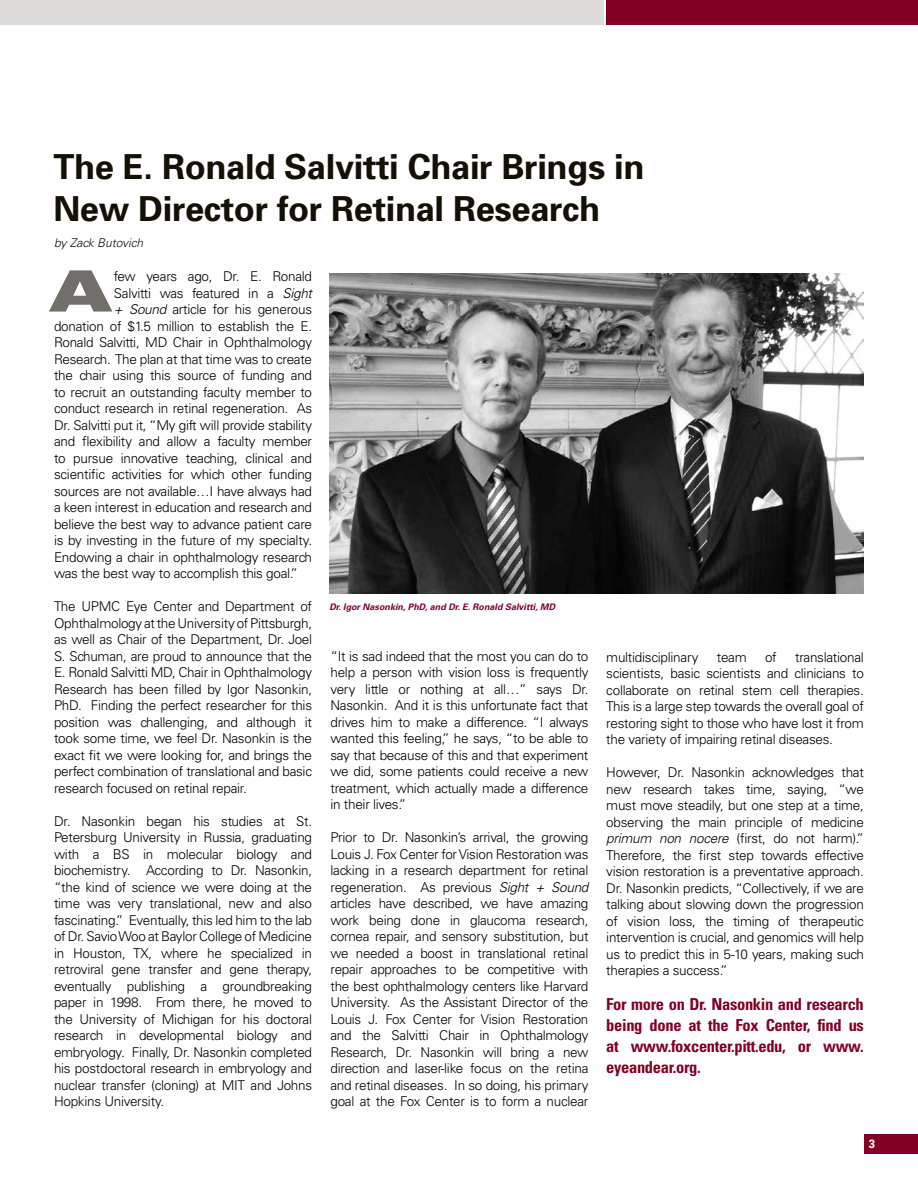
<style>
.page{position:relative;width:918px;height:1188px;background:#fff}
.page>*{position:absolute;margin:0;border:0;box-sizing:border-box;transform-origin:0 0}
.t1{font:900 expanded 57px "Univers";color:#726f6a}
.t2{font:700 34.5px/42px "Univers";letter-spacing:-.01em;color:#141006}
.t3{font:700 condensed 16.5px/21px "Univers";letter-spacing:-.02em;color:#820024;text-align:justify}
.t4{font:300 13.5px/16.5px "Univers";letter-spacing:-.02em;color:#000;text-align:justify}
.t5{font:italic 300 12px "Univers LT Std";color:#141006}
.t6{font:700 condensed 12px "Univers LT Std";color:#fff}
.t7{font:italic 700 9px "Univers LT Std";color:#820024}
.s1{font-style:italic}
</style>
<div class="page">
<div style="left:0;top:0;width:604px;height:24px;background:#dcdbda"></div>
<div style="left:607px;top:0;width:311px;height:24px;background:#820024"></div>
<div style="left:864px;top:1134px;width:54px;height:20px;background:#820024"></div>
<img style="left:330px;top:273px;width:533px;height:321px">
<h2 class="t2" style="left:53px;top:145px;width:593px">The E. Ronald Salvitti Chair Brings in<br>New Director for Retinal Research</h2>
<p class="t5" style="left:54px;top:236px;width:91px">by Zack Butovich</p>
<h1 class="t1" style="left:50px;top:257px;width:63px">A</h1>
<p class="t4" style="left:114px;top:268px;width:200px">few years ago, Dr. E. Ronald</p>
<p class="t4" style="left:114px;top:285px;width:200px">Salvitti was featured in a <span class="s1">Sight</span></p>
<p class="t4" style="left:114px;top:301px;width:200px"><span class="s1">+ Sound</span> article for his generous</p>
<p class="t4" style="left:54px;top:318px;width:260px">donation of $1.5 million to establish the E.</p>
<p class="t4" style="left:54px;top:334px;width:260px">Ronald Salvitti, MD Chair in Ophthalmology</p>
<p class="t4" style="left:54px;top:351px;width:260px">Research. The plan at that time was to create</p>
<p class="t4" style="left:54px;top:367px;width:260px">the chair using this source of funding and</p>
<p class="t4" style="left:54px;top:384px;width:260px">to recruit an outstanding faculty member to</p>
<p class="t4" style="left:54px;top:400px;width:260px">conduct research in retinal regeneration. As</p>
<p class="t4" style="left:54px;top:417px;width:260px">Dr. Salvitti put it, “My gift will provide stability</p>
<p class="t4" style="left:54px;top:433px;width:260px">and flexibility and allow a faculty member</p>
<p class="t4" style="left:54px;top:450px;width:260px">to pursue innovative teaching, clinical and</p>
<p class="t4" style="left:54px;top:466px;width:260px">scientific activities for which other funding</p>
<p class="t4" style="left:54px;top:483px;width:260px">sources are not available…I have always had</p>
<p class="t4" style="left:54px;top:499px;width:260px">a keen interest in education and research and</p>
<p class="t4" style="left:54px;top:516px;width:260px">believe the best way to advance patient care</p>
<p class="t4" style="left:54px;top:532px;width:260px">is by investing in the future of my specialty.</p>
<p class="t4" style="left:54px;top:549px;width:260px">Endowing a chair in ophthalmology research</p>
<p class="t4" style="left:54px;top:565px;width:245px">was the best way to accomplish this goal.”</p>
<p class="t4" style="left:54px;top:598px;width:260px">The UPMC Eye Center and Department of Ophthalmology at the University of Pittsburgh, as well as Chair of the Department, Dr. Joel S. Schuman, are proud to announce that the E. Ronald Salvitti MD, Chair in Ophthalmology Research has been filled by Igor Nasonkin, PhD. Finding the perfect researcher for this position was challenging, and although it took some time, we feel Dr. Nasonkin is the exact fit we were looking for, and brings the perfect combination of translational and basic research focused on retinal repair.</p>
<p class="t4" style="left:54px;top:813px;width:260px">Dr. Nasonkin began his studies at St.<br>Petersburg University in Russia, graduating with a BS in molecular biology and biochemistry. According to Dr. Nasonkin, “the kind of science we were doing at the time was very translational, new and also fascinating.” Eventually, this led him to the lab of Dr. Savio Woo at Baylor College of Medicine in Houston, TX, where he specialized in retroviral gene transfer and gene therapy, eventually publishing a groundbreaking paper in 1998. From there, he moved to the University of Michigan for his doctoral research in developmental biology and embryology. Finally, Dr. Nasonkin completed his postdoctoral research in embryology and nuclear transfer (cloning) at MIT and Johns Hopkins University.</p>
<p class="t7" style="left:329px;top:602px;width:227px">Dr. Igor Nasonkin, PhD, and Dr. E. Ronald Salvitti, MD</p>
<p class="t4" style="left:330px;top:648px;width:260px">“It is sad indeed that the most you can do to help a person with vision loss is frequently very little or nothing at all…” says Dr.<br>Nasonkin. And it is this unfortunate fact that drives him to make a difference. “I always wanted this feeling,” he says, “to be able to say that because of this and that experiment we did, some patients could receive a new treatment, which actually made a difference in their lives.”</p>
<p class="t4" style="left:330px;top:829px;width:260px">Prior to Dr. Nasonkin’s arrival, the growing Louis J. Fox Center for Vision Restoration was lacking in a research department for retinal regeneration. As previous <span class="s1">Sight + Sound </span>articles have described, we have amazing work being done in glaucoma research, cornea repair, and sensory substitution, but we needed a boost in translational retinal repair approaches to be competitive with the best ophthalmology centers like Harvard University. As the Assistant Director of the Louis J. Fox Center for Vision Restoration and the Salvitti Chair in Ophthalmology Research, Dr. Nasonkin will bring a new direction and laser-like focus on the retina and retinal diseases. In so doing, his primary goal at the Fox Center is to form a nuclear</p>
<p class="t4" style="left:606px;top:649px;width:94px">multidisciplinary</p>
<p class="t4" style="left:717px;top:649px;width:31px">team</p>
<p class="t4" style="left:765px;top:649px;width:13px">of</p>
<p class="t4" style="left:606px;top:649px;width:259px;text-indent:189px">translational scientists, basic scientists and clinicians to collaborate on retinal stem cell therapies.<br>This is a large step towards the overall goal of restoring sight to those who have lost it from the variety of impairing retinal diseases.</p>
<p class="t4" style="left:606px;top:764px;width:259px">However, Dr. Nasonkin acknowledges that new research takes time, saying, “we must move steadily, but one step at a time, observing the main principle of medicine <span class="s1">primum non nocere</span> (first, do not harm).” Therefore, the first step towards effective vision restoration is a preventative approach.<br>Dr. Nasonkin predicts, “Collectively, if we are talking about slowing down the progression of vision loss, the timing of therapeutic intervention is crucial, and genomics will help us to predict this in 5-10 years, making such therapies a success.”</p>
<p class="t3" style="left:606px;top:993px;width:259px">For more on Dr. Nasonkin and research being done at the Fox Center, find us at www.foxcenter.pitt.edu, or www. eyeandear.org.</p>
<p class="t6" style="left:869px;top:1137px;width:7px">3</p>
</div>
